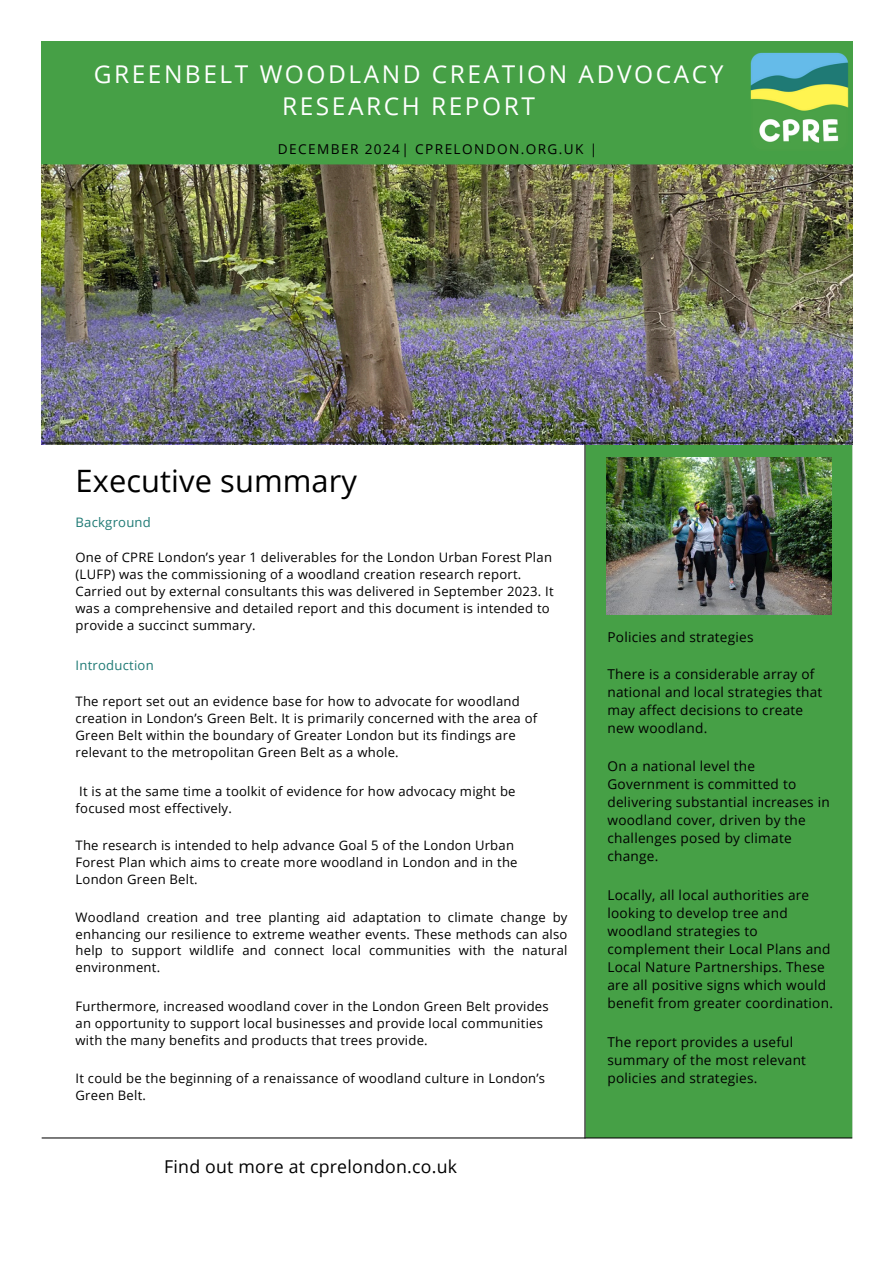
<style>
.page{position:relative;width:894px;height:1264px;background:#fff}
.page>*{position:absolute;margin:0;border:0;box-sizing:border-box;transform-origin:0 0}
.t1{font:30.9px "Open Sans";letter-spacing:.005em;color:#000}
.t2{font:24.45px/32.7px "Open Sans";letter-spacing:.105em;color:#fff;text-align:center}
.t3{font:17.7px "Open Sans";letter-spacing:.015em;color:#000}
.t4{font:13.65px/18px "Open Sans";letter-spacing:.02em;color:#000}
.t5{font:13.65px "Open Sans";letter-spacing:.105em;color:#000}
.t6{font:13.05px/16.8px "Open Sans";letter-spacing:.02em;color:#000}
.t7{font:13.05px "Open Sans";letter-spacing:.02em;color:#1f7a75}
</style>
<div class="page">
<img style="left:41px;top:435px;width:812px;height:704px">
<img style="left:42px;top:42px;width:810px;height:402px">
<img style="left:743px;top:46px;width:109px;height:110px">
<img style="left:606px;top:457px;width:224px;height:157px">
<p class="t2" style="left:94px;top:57px;width:631px">GREENBELT WOODLAND CREATION ADVOCACY<br>RESEARCH REPORT</p>
<p class="t5" style="left:278px;top:139px;width:321px">DECEMBER 2024| CPRELONDON.ORG.UK |</p>
<p class="t1" style="left:75px;top:459px;width:283px">Executive summary</p>
<p class="t7" style="left:75px;top:512px;width:77px">Background</p>
<h1 class="t6" style="left:75px;top:549px;width:479px">One of CPRE London’s year 1 deliverables for the London Urban Forest Plan (LUFP) was the commissioning of a woodland creation research report.<br>Carried out by external consultants this was delivered in September 2023. It was a comprehensive and detailed report and this document is intended to provide a succinct summary.</h1>
<p class="t7" style="left:75px;top:656px;width:80px">Introduction</p>
<p class="t6" style="left:75px;top:692px;width:463px">The report set out an evidence base for how to advocate for woodland creation in London’s Green Belt. It is primarily concerned with the area of Green Belt within the boundary of Greater London but its findings are relevant to the metropolitan Green Belt as a whole.</p>
<p class="t6" style="left:75px;top:782px;width:441px">It is at the same time a toolkit of evidence for how advocacy might be focused most effectively.</p>
<p class="t6" style="left:75px;top:836px;width:443px">The research is intended to help advance Goal 5 of the London Urban<br>Forest Plan which aims to create more woodland in London and in the<br>London Green Belt.</p>
<p class="t6" style="left:75px;top:908px;width:493px;text-align:justify">Woodland creation and tree planting aid adaptation to climate change by enhancing our resilience to extreme weather events. These methods can also help to support wildlife and connect local communities with the natural environment.</p>
<p class="t6" style="left:75px;top:998px;width:474px">Furthermore, increased woodland cover in the London Green Belt provides an opportunity to support local businesses and provide local communities with the many benefits and products that trees provide.</p>
<p class="t6" style="left:75px;top:1069px;width:471px">It could be the beginning of a renaissance of woodland culture in London’s<br>Green Belt.</p>
<p class="t3" style="left:164px;top:1153px;width:294px">Find out more at cprelondon.co.uk</p>
<p class="t4" style="left:607px;top:628px;width:147px">Policies and strategies</p>
<p class="t4" style="left:607px;top:664px;width:216px">There is a considerable array of national and local strategies that may affect decisions to create new woodland.</p>
<p class="t4" style="left:607px;top:756px;width:224px">On a national level the<br>Government is committed to delivering substantial increases in woodland cover, driven by the challenges posed by climate change.</p>
<p class="t4" style="left:607px;top:885px;width:227px">Locally, all local authorities are looking to develop tree and woodland strategies to complement their Local Plans and<br>Local Nature Partnerships. These are all positive signs which would benefit from greater coordination.</p>
<p class="t4" style="left:607px;top:1032px;width:200px">The report provides a useful summary of the most relevant policies and strategies.</p>
</div>
